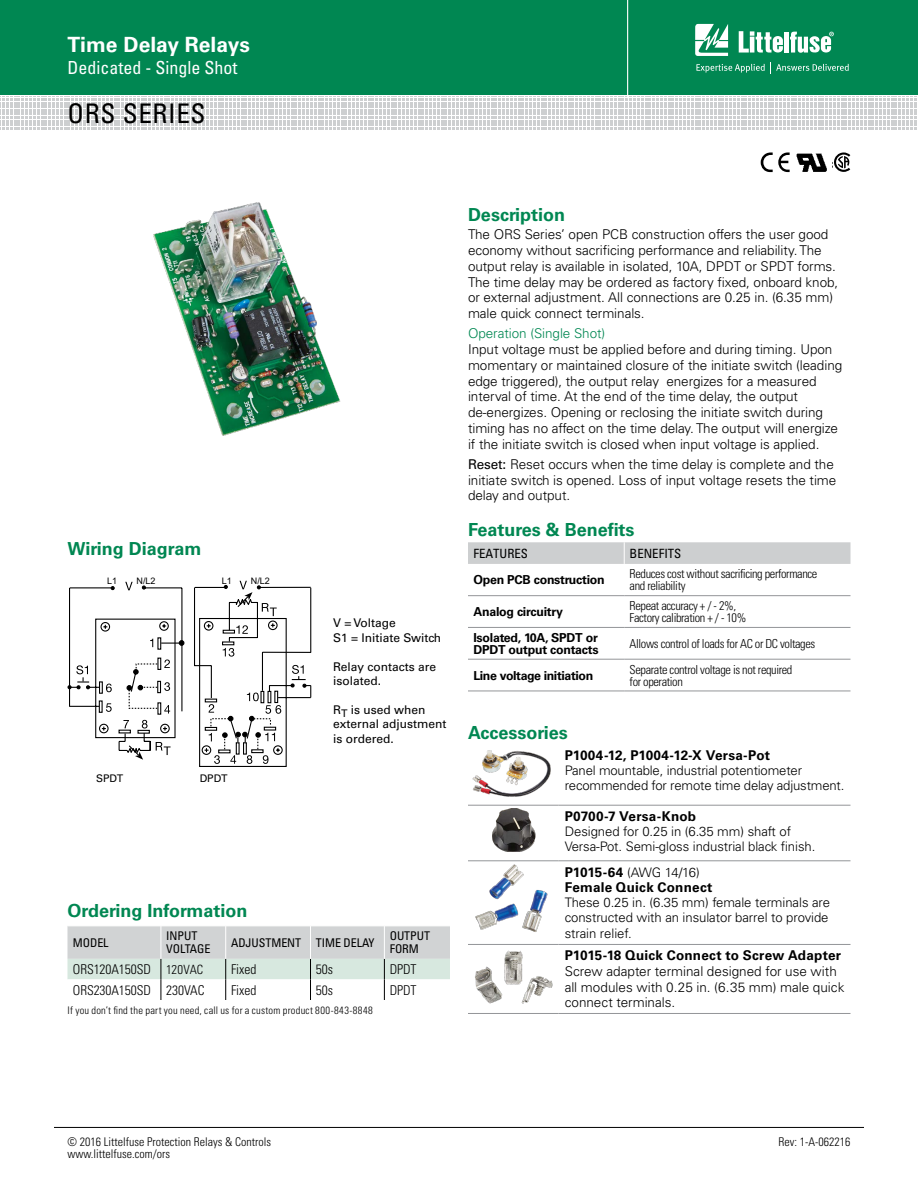
<style>
.page{position:relative;width:918px;height:1188px;background:#fff}
.page>*{position:absolute;margin:0;border:0;box-sizing:border-box;transform-origin:0 0}
.t1{font:condensed 27px "Univers LT Std";letter-spacing:.025em;color:#000}
.t2{font:700 21px "Univers LT Std";color:#fff}
.Facts_Subhead{font:700 18px "Univers LT Std";color:#008752}
.t3{font:condensed 18px "Univers LT Std";color:#fff}
.Body_text{font:300 13.5px/15.8px "Univers LT Std";letter-spacing:-.005em;color:#000}
.Acess_table_text{font:700 13.5px "Univers LT Std";letter-spacing:.015em;color:#000}
.Acess_table_text-2{font:300 13.5px/15.8px "Univers LT Std";color:#000}
.Ordering_Info_text{font:300 condensed 13.5px "Univers LT Std";letter-spacing:-.005em;color:#000}
.Acess_table_text-3{font:300 13.2px/15px "Univers LT Std";letter-spacing:-.005em;color:#000}
.SubTitleTOC{font:condensed 12.75px "Univers LT Std";color:#000}
.Ordering_Info_text-2{font:300 condensed 12.75px "Univers LT Std";letter-spacing:.015em;color:#000}
.Benefits_text{font:300 condensed 12.3px/12px "Univers LT Std";letter-spacing:-.03em;color:#000}
.features_text{font:700 12.3px/12px "Univers LT Std";letter-spacing:-.02em;color:#000}
.Benefits_text-2{font:700 12.3px "Univers LT Std";letter-spacing:-.03em;color:#000}
.Chart_Text{font:12px/14.4px "Univers LT Std";color:#000}
.web_address{font:300 condensed 12px "Univers LT Std";color:#000}
.Order_info_chart_hea{font:condensed 12px/13.5px "Univers LT Std";letter-spacing:-.005em;color:#000}
.Body_text-2{font:300 condensed 10.5px "Univers LT Std";letter-spacing:.025em;color:#000}
.Diagram_subhead{font:10.5px "Univers LT Std";letter-spacing:-.005em;color:#000}
.t4{font:9px "Arial";color:#000}
.s1{color:#008752}
.s2{font-weight:400}
.s3{font-weight:700;font-size:13.5px}
</style>
<div class="page">
<div style="left:0;top:0;width:918px;height:95px;background:#008752"></div>
<svg style="left:0;top:96px;width:917px;height:34px"></svg>
<hr style="left:627px;top:0;width:1px;height:98px;background:#fff">
<svg style="left:695px;top:24px;width:33px;height:32px"></svg>
<div style="left:784px;top:32px;width:5px;height:21px;background:#fff"></div>
<svg style="left:790px;top:32px;width:44px;height:21px"></svg>
<svg style="left:739px;top:31px;width:44px;height:22px"></svg>
<svg style="left:696px;top:62px;width:153px;height:11px"></svg>
<hr style="left:54px;top:1127px;width:810px;height:1px;background:#000">
<hr style="left:468px;top:595px;width:156px;height:1px;background:#939598">
<hr style="left:624px;top:595px;width:226px;height:1px;background:#939598">
<hr style="left:468px;top:627px;width:156px;height:1px;background:#939598">
<hr style="left:624px;top:627px;width:226px;height:1px;background:#939598">
<hr style="left:468px;top:659px;width:156px;height:1px;background:#939598">
<hr style="left:624px;top:659px;width:226px;height:1px;background:#939598">
<hr style="left:468px;top:691px;width:156px;height:1px;background:#939598">
<hr style="left:624px;top:691px;width:226px;height:1px;background:#939598">
<div style="left:468px;top:542px;width:382px;height:22px;background:#cdcfd0"></div>
<hr style="left:468px;top:1013px;width:91px;height:1px;background:#939598">
<hr style="left:559px;top:1013px;width:291px;height:1px;background:#939598">
<hr style="left:468px;top:805px;width:91px;height:1px;background:#939598">
<hr style="left:468px;top:860px;width:91px;height:1px;background:#939598">
<hr style="left:559px;top:860px;width:291px;height:1px;background:#939598">
<hr style="left:468px;top:944px;width:91px;height:1px;background:#939598">
<hr style="left:559px;top:944px;width:291px;height:1px;background:#939598">
<hr style="left:559px;top:805px;width:291px;height:1px;background:#939598">
<img style="left:472px;top:751px;width:79px;height:46px">
<img style="left:492px;top:808px;width:44px;height:44px">
<img style="left:475px;top:864px;width:73px;height:68px">
<img style="left:475px;top:950px;width:78px;height:54px">
<img style="left:796px;top:153px;width:31px;height:19px">
<svg style="left:834px;top:152px;width:16px;height:20px"></svg>
<svg style="left:761px;top:152px;width:29px;height:20px"></svg>
<svg style="left:68px;top:581px;width:243px;height:186px"></svg>
<img style="left:153px;top:202px;width:188px;height:234px">
<svg style="left:68px;top:927px;width:382px;height:73px"></svg>
<hr style="left:161px;top:926px;width:1px;height:33px;background:#fff">
<hr style="left:225px;top:926px;width:1px;height:33px;background:#fff">
<hr style="left:310px;top:926px;width:1px;height:33px;background:#fff">
<hr style="left:384px;top:926px;width:1px;height:33px;background:#fff">
<h2 class="t2" style="left:68px;top:33px;width:184px">Time Delay Relays</h2>
<h3 class="t3" style="left:68px;top:56px;width:171px">Dedicated - Single Shot</h3>
<p class="t1" style="left:68px;top:96px;width:140px">ORS SERIES</p>
<p class="Facts_Subhead" style="left:68px;top:538px;width:135px">Wiring Diagram</p>
<p class="t4" style="left:107px;top:575px;width:12px">L1</p>
<p class="t4" style="left:137px;top:575px;width:21px">N/L2</p>
<p class="t4" style="left:222px;top:575px;width:12px">L1</p>
<p class="t4" style="left:251px;top:575px;width:21px">N/L2</p>
<p class="Diagram_subhead" style="left:96px;top:772px;width:29px">SPDT</p>
<p class="Diagram_subhead" style="left:200px;top:772px;width:29px">DPDT</p>
<p class="Chart_Text" style="left:333px;top:616px;width:64px">V = Voltage</p>
<p class="Chart_Text" style="left:333px;top:630px;width:110px">S1 = Initiate Switch</p>
<p class="Chart_Text" style="left:333px;top:659px;width:105px">Relay contacts are isolated.</p>
<p class="Chart_Text" style="left:333px;top:702px;width:115px">R<sub>T</sub> is used when external adjustment is ordered.</p>
<p class="Facts_Subhead" style="left:68px;top:900px;width:181px">Ordering Information</p>
<p class="Order_info_chart_hea" style="left:73px;top:936px;width:37px">MODEL</p>
<p class="Order_info_chart_hea" style="left:166px;top:929px;width:46px">INPUT<br>VOLTAGE</p>
<p class="Order_info_chart_hea" style="left:231px;top:936px;width:72px">ADJUSTMENT</p>
<p class="Order_info_chart_hea" style="left:316px;top:936px;width:60px">TIME DELAY</p>
<p class="Order_info_chart_hea" style="left:390px;top:929px;width:42px">OUTPUT<br>FORM</p>
<p class="Ordering_Info_text" style="left:73px;top:961px;width:79px">ORS120A150SD</p>
<p class="Ordering_Info_text-2" style="left:166px;top:962px;width:39px">120VAC</p>
<p class="Ordering_Info_text" style="left:231px;top:961px;width:27px">Fixed</p>
<p class="Ordering_Info_text" style="left:316px;top:961px;width:19px">50s</p>
<p class="Ordering_Info_text" style="left:390px;top:961px;width:28px">DPDT</p>
<p class="Ordering_Info_text" style="left:73px;top:982px;width:79px">ORS230A150SD</p>
<p class="Ordering_Info_text" style="left:166px;top:982px;width:40px">230VAC</p>
<p class="Ordering_Info_text" style="left:231px;top:982px;width:27px">Fixed</p>
<p class="Ordering_Info_text" style="left:316px;top:982px;width:19px">50s</p>
<p class="Ordering_Info_text" style="left:390px;top:982px;width:28px">DPDT</p>
<p class="Body_text-2" style="left:68px;top:1004px;width:307px">If you don’t find the part you need, call us for a custom product 800-843-8848</p>
<p class="Facts_Subhead" style="left:468px;top:204px;width:99px">Description</p>
<p class="Body_text" style="left:468px;top:227px;width:372px">The ORS Series’ open PCB construction offers the user good economy without sacrificing performance and reliability. The output relay is available in isolated, 10A, DPDT or SPDT forms.<br>The time delay may be ordered as factory fixed, onboard knob, or external adjustment. All connections are 0.25 in. (6.35 mm) male quick connect terminals.</p>
<p class="Body_text" style="left:468px;top:326px;width:376px"><span class="s1">Operation (Single Shot)<br></span>Input voltage must be applied before and during timing. Upon momentary or maintained closure of the initiate switch (leading edge triggered), the output relay energizes for a measured interval of time. At the end of the time delay, the output de-energizes. Opening or reclosing the initiate switch during timing has no affect on the time delay. The output will energize if the initiate switch is closed when input voltage is applied.</p>
<p class="Body_text" style="left:468px;top:456px;width:370px"><span class="s2">Reset:</span> Reset occurs when the time delay is complete and the initiate switch is opened. Loss of input voltage resets the time delay and output.</p>
<p class="Facts_Subhead" style="left:468px;top:519px;width:168px">Features &amp; Benefits</p>
<p class="SubTitleTOC" style="left:473px;top:545px;width:56px">FEATURES</p>
<p class="SubTitleTOC" style="left:630px;top:545px;width:53px">BENEFITS</p>
<p class="features_text" style="left:473px;top:574px;width:133px">Open PCB construction</p>
<p class="Benefits_text" style="left:630px;top:568px;width:189px">Reduces cost without sacrificing performance and reliability</p>
<p class="features_text" style="left:473px;top:606px;width:91px">Analog circuitry</p>
<p class="Benefits_text" style="left:630px;top:600px;width:118px">Repeat accuracy + / - 2%,<br>Factory calibration + / - 10%</p>
<p class="features_text" style="left:473px;top:632px;width:127px">Isolated, 10A, SPDT or<br>DPDT output contacts</p>
<p class="Benefits_text" style="left:630px;top:637px;width:187px">Allows control of loads for AC or DC voltages</p>
<p class="Benefits_text-2" style="left:473px;top:668px;width:121px">Line voltage initiation</p>
<p class="Benefits_text" style="left:630px;top:663px;width:164px">Separate control voltage is not required for operation</p>
<p class="Facts_Subhead" style="left:468px;top:722px;width:101px">Accessories</p>
<p class="Acess_table_text" style="left:565px;top:748px;width:207px">P1004-12, P1004-12-X Versa-Pot</p>
<p class="Acess_table_text-3" style="left:565px;top:763px;width:281px">Panel mountable, industrial potentiometer recommended for remote time delay adjustment.</p>
<p class="Acess_table_text" style="left:565px;top:808px;width:133px">P0700-7 Versa-Knob</p>
<p class="Acess_table_text-3" style="left:565px;top:824px;width:252px">Designed for 0.25 in (6.35 mm) shaft of<br>Versa-Pot. Semi-gloss industrial black finish.</p>
<p class="Acess_table_text-3" style="left:565px;top:864px;width:137px"><span class="s3">P1015-64</span> (AWG 14/16)</p>
<p class="Acess_table_text" style="left:565px;top:880px;width:149px">Female Quick Connect</p>
<p class="Acess_table_text-3" style="left:565px;top:895px;width:267px;text-align:justify">These 0.25 in. (6.35 mm) female terminals are constructed with an insulator barrel to provide strain relief.</p>
<p class="Acess_table_text" style="left:565px;top:948px;width:278px">P1015-18 Quick Connect to Screw Adapter</p>
<p class="Acess_table_text-2" style="left:565px;top:963px;width:281px">Screw adapter terminal designed for use with all modules with 0.25 in. (6.35 mm) male quick connect terminals.</p>
<p class="web_address" style="left:68px;top:1134px;width:205px">© 2016 Littelfuse Protection Relays &amp; Controls</p>
<p class="web_address" style="left:68px;top:1146px;width:104px">www.littelfuse.com/ors</p>
<p class="web_address" style="left:779px;top:1134px;width:73px">Rev: 1-A-062216</p>
</div>
